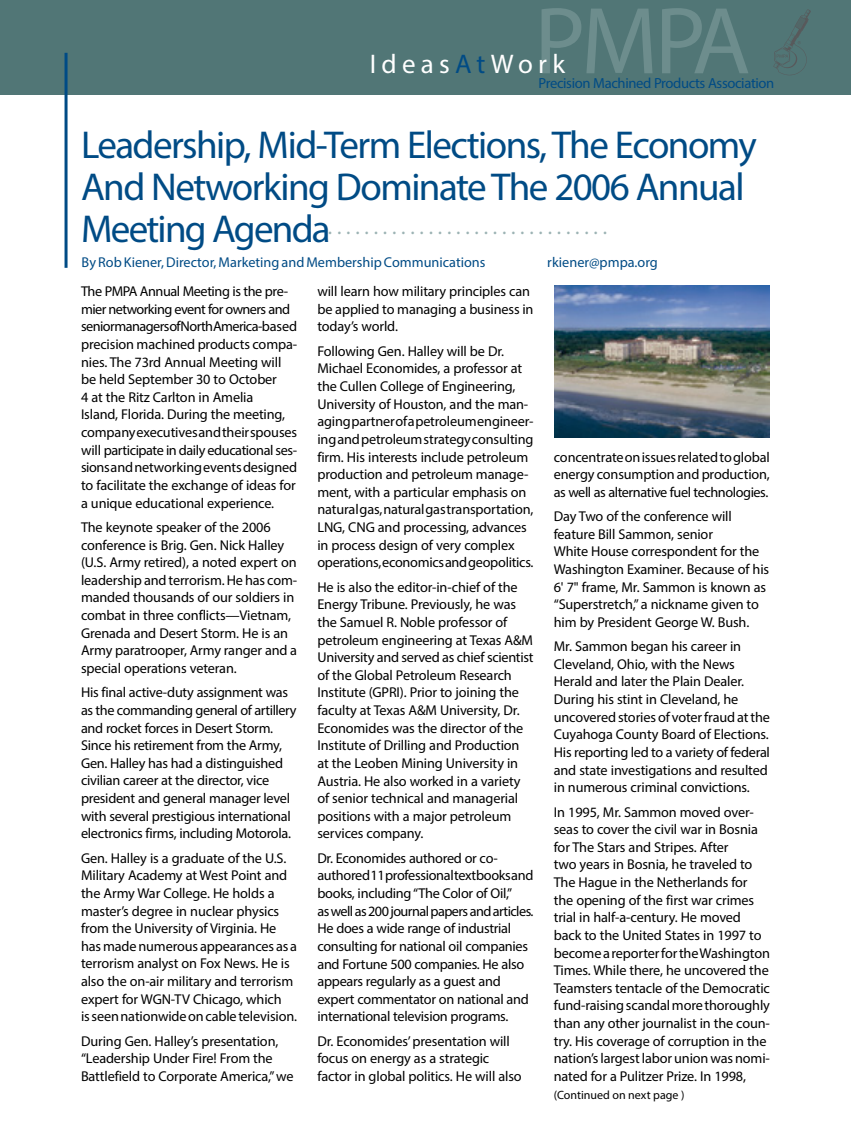
<style>
.page{position:relative;width:851px;height:1134px;background:#fff}
.page>*{position:absolute;margin:0;border:0;box-sizing:border-box;transform-origin:0 0}
.t1{font:96px "Myriad Pro";color:#6d8d8d}
.t2{font:39px/42px "Myriad Pro";letter-spacing:-.04em;color:#004b85}
.t3{font:27px "Myriad Pro";letter-spacing:.195em;color:#fff}
.t4{font:21px "Myriad Pro";color:#9cb3b4}
.t5{font:14.7px "Myriad Pro";letter-spacing:-.025em;color:#004b85}
.t6{font:14.25px/17.7px "Myriad Pro";letter-spacing:-.01em;color:#000}
.t7{font:14.25px "Myriad Pro";color:#004b85}
.t8{font:12px "Myriad Pro";color:#000}
.s1{color:#004b85}
</style>
<div class="page">
<div style="left:0;top:0;width:850px;height:94px;background:#517676"></div>
<svg style="left:773px;top:9px;width:37px;height:66px"></svg>
<svg style="left:64px;top:53px;width:4px;height:215px"></svg>
<img style="left:554px;top:285px;width:215px;height:153px">
<h1 class="t1" style="left:534px;top:-18px;width:218px">PMPA</h1>
<p class="t5" style="left:538px;top:74px;width:237px">Precision Machined Products Association</p>
<h3 class="t3" style="left:370px;top:47px;width:197px">Ideas<span class="s1">At</span>Work</h3>
<h2 class="t2" style="left:81px;top:124px;width:677px">Leadership, Mid-Term Elections, The Economy<br>And Networking Dominate The 2006 Annual<br>Meeting Agenda</h2>
<p class="t7" style="left:82px;top:254px;width:405px">By Rob Kiener, Director, Marketing and Membership Communications</p>
<p class="t7" style="left:547px;top:254px;width:112px">rkiener@pmpa.org</p>
<h3 class="t4" style="left:328px;top:214px;width:281px">. . . . . . . . . . . . . . . . . . . . . . . . . . . . . . .</h3>
<p class="t6" style="left:81px;top:282px;width:218px">The PMPA Annual Meeting is the pre&shy;mier networking event for owners and senior managers of North America-based precision machined products compa&shy;nies. The 73rd Annual Meeting will be held September 30 to October<br>4 at the Ritz Carlton in Amelia<br>Island, Florida. During the meeting, company executives and their spouses will participate in daily educational ses&shy;sions and networking events designed to facilitate the exchange of ideas for a unique educational experience.</p>
<p class="t6" style="left:81px;top:518px;width:218px">The keynote speaker of the 2006 conference is Brig. Gen. Nick Halley (U.S. Army retired), a noted expert on leadership and terrorism. He has com&shy;manded thousands of our soldiers in combat in three conflicts—Vietnam, Grenada and Desert Storm. He is an Army paratrooper, Army ranger and a special operations veteran.</p>
<p class="t6" style="left:81px;top:683px;width:217px">His final active-duty assignment was as the commanding general of artillery and rocket forces in Desert Storm.<br>Since his retirement from the Army, Gen. Halley has had a distinguished civilian career at the director, vice president and general manager level with several prestigious international electronics firms, including Motorola.</p>
<p class="t6" style="left:81px;top:849px;width:218px">Gen. Halley is a graduate of the U.S.<br>Military Academy at West Point and the Army War College. He holds a master’s degree in nuclear physics from the University of Virginia. He has made numerous appearances as a terrorism analyst on Fox News. He is also the on-air military and terrorism expert for WGN-TV Chicago, which<br>is seen nationwide on cable television.</p>
<p class="t6" style="left:81px;top:1032px;width:214px">During Gen. Halley’s presentation, “Leadership Under Fire! From the<br>Battlefield to Corporate America,” we</p>
<p class="t6" style="left:317px;top:282px;width:217px">will learn how military principles can be applied to managing a business in today’s world.</p>
<p class="t6" style="left:317px;top:342px;width:218px">Following Gen. Halley will be Dr.<br>Michael Economides, a professor at the Cullen College of Engineering, University of Houston, and the man&shy;aging partner of a petroleum engineer&shy;ing and petroleum strategy consulting firm. His interests include petroleum production and petroleum manage&shy;ment, with a particular emphasis on natural gas, natural gas transportation, LNG, CNG and processing, advances in process design of very complex operations, economics and geopolitics.</p>
<p class="t6" style="left:317px;top:578px;width:217px">He is also the editor-in-chief of the Energy Tribune. Previously, he was the Samuel R. Noble professor of petroleum engineering at Texas A&amp;M University and served as chief scientist of the Global Petroleum Research Institute (GPRI). Prior to joining the faculty at Texas A&amp;M University, Dr.<br>Economides was the director of the Institute of Drilling and Production at the Leoben Mining University in Austria. He also worked in a variety of senior technical and managerial positions with a major petroleum services company.</p>
<p class="t6" style="left:317px;top:849px;width:218px">Dr. Economides authored or co&shy;authored 11 professional textbooks and books, including “The Color of Oil,”<br>as well as 200 journal papers and articles.<br>He does a wide range of industrial consulting for national oil companies and Fortune 500 companies. He also appears regularly as a guest and expert commentator on national and international television programs.</p>
<p class="t6" style="left:317px;top:1032px;width:206px">Dr. Economides’ presentation will focus on energy as a strategic factor in global politics. He will also</p>
<p class="t6" style="left:554px;top:448px;width:217px;text-align:justify">concentrate on issues related to global energy consumption and production, as well as alternative fuel technologies.</p>
<p class="t6" style="left:554px;top:507px;width:217px">Day Two of the conference will feature Bill Sammon, senior<br>White House correspondent for the<br>Washington Examiner. Because of his<br>6' 7" frame, Mr. Sammon is known as “Superstretch,” a nickname given to him by President George W. Bush.</p>
<p class="t6" style="left:554px;top:637px;width:218px">Mr. Sammon began his career in Cleveland, Ohio, with the News Herald and later the Plain Dealer.<br>During his stint in Cleveland, he uncovered stories of voter fraud at the Cuyahoga County Board of Elections.<br>His reporting led to a variety of federal and state investigations and resulted in numerous criminal convictions.</p>
<p class="t6" style="left:553px;top:803px;width:218px">In 1995, Mr. Sammon moved over&shy;seas to cover the civil war in Bosnia for The Stars and Stripes. After<br>two years in Bosnia, he traveled to The Hague in the Netherlands for the opening of the first war crimes trial in half-a-century. He moved back to the United States in 1997 to become a reporter for the Washington Times. While there, he uncovered the Teamsters tentacle of the Democratic fund-raising scandal more thoroughly than any other journalist in the coun&shy;try. His coverage of corruption in the nation’s largest labor union was nomi&shy;nated for a Pulitzer Prize. In 1998,</p>
<p class="t8" style="left:554px;top:1088px;width:132px">(Continued on next page )</p>
</div>
